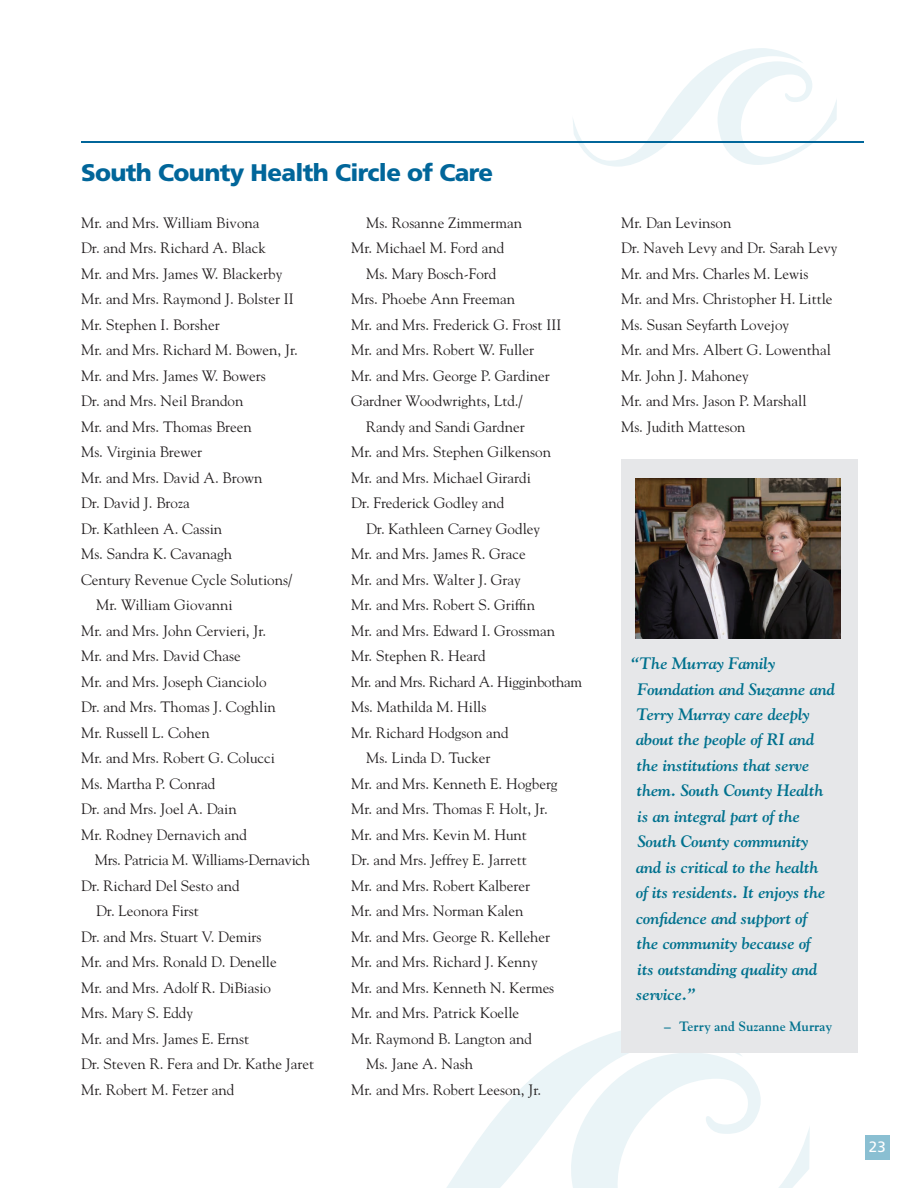
<style>
.page{position:relative;width:918px;height:1188px;background:#fff}
.page>*{position:absolute;margin:0;border:0;box-sizing:border-box;transform-origin:0 0}
.t1{font:900 24px "Frutiger";letter-spacing:-.025em;color:#01669a}
.t2{font:italic 700 16.5px/25.5px "Goudy";letter-spacing:-.01em;color:#00718e}
.t3{font:15px/25.5px "Goudy";color:#231f20}
.t4{font:15px "Goudy";letter-spacing:-.02em;color:#231f20}
.t5{font:15px "Frutiger";color:#fff}
.t6{font:700 13.5px "Goudy";color:#00718e}
</style>
<div class="page">
<svg style="left:447px;top:1031px;width:174px;height:157px"></svg>
<svg style="left:565px;top:1052px;width:245px;height:136px"></svg>
<div style="left:865px;top:1135px;width:25px;height:24px;background:#8abfd2"></div>
<svg style="left:572px;top:48px;width:265px;height:119px"></svg>
<hr style="left:81px;top:142px;width:783px;height:1px;background:#01669a">
<div style="left:621px;top:459px;width:236px;height:594px;background:#e6e7e9"></div>
<img style="left:636px;top:478px;width:205px;height:160px">
<h1 class="t1" style="left:81px;top:158px;width:414px">South County Health Circle of Care</h1>
<p class="t3" style="left:81px;top:209px;width:180px">Mr. and Mrs. William Bivona</p>
<p class="t3" style="left:81px;top:235px;width:186px">Dr. and Mrs. Richard A. Black</p>
<p class="t3" style="left:81px;top:260px;width:203px">Mr. and Mrs. James W. Blackerby</p>
<p class="t3" style="left:81px;top:286px;width:214px">Mr. and Mrs. Raymond J. Bolster II</p>
<p class="t3" style="left:81px;top:311px;width:140px">Mr. Stephen I. Borsher</p>
<p class="t3" style="left:81px;top:337px;width:219px">Mr. and Mrs. Richard M. Bowen, Jr.</p>
<p class="t3" style="left:81px;top:362px;width:186px">Mr. and Mrs. James W. Bowers</p>
<p class="t3" style="left:81px;top:388px;width:164px">Dr. and Mrs. Neil Brandon</p>
<p class="t3" style="left:81px;top:413px;width:172px">Mr. and Mrs. Thomas Breen</p>
<p class="t3" style="left:81px;top:439px;width:123px">Ms. Virginia Brewer</p>
<p class="t3" style="left:81px;top:464px;width:183px">Mr. and Mrs. David A. Brown</p>
<p class="t3" style="left:81px;top:490px;width:110px">Dr. David J. Broza</p>
<p class="t3" style="left:81px;top:515px;width:143px">Dr. Kathleen A. Cassin</p>
<p class="t3" style="left:81px;top:541px;width:153px">Ms. Sandra K. Cavanagh</p>
<p class="t3" style="left:81px;top:566px;width:213px">Century Revenue Cycle Solutions/</p>
<p class="t3" style="left:96px;top:592px;width:138px">Mr. William Giovanni</p>
<p class="t3" style="left:81px;top:617px;width:187px">Mr. and Mrs. John Cervieri, Jr.</p>
<p class="t3" style="left:81px;top:643px;width:161px">Mr. and Mrs. David Chase</p>
<p class="t3" style="left:81px;top:668px;width:187px">Mr. and Mrs. Joseph Cianciolo</p>
<p class="t3" style="left:81px;top:694px;width:197px">Dr. and Mrs. Thomas J. Coghlin</p>
<p class="t3" style="left:81px;top:719px;width:130px">Mr. Russell L. Cohen</p>
<p class="t3" style="left:81px;top:745px;width:196px">Mr. and Mrs. Robert G. Colucci</p>
<p class="t3" style="left:81px;top:770px;width:136px">Ms. Martha P. Conrad</p>
<p class="t3" style="left:81px;top:796px;width:157px">Dr. and Mrs. Joel A. Dain</p>
<p class="t3" style="left:81px;top:821px;width:167px">Mr. Rodney Dernavich and</p>
<p class="t4" style="left:95px;top:851px;width:217px">Mrs. Patricia M. Williams-Dernavich</p>
<p class="t3" style="left:81px;top:872px;width:160px">Dr. Richard Del Sesto and</p>
<p class="t3" style="left:96px;top:898px;width:104px">Dr. Leonora First</p>
<p class="t3" style="left:81px;top:923px;width:182px">Dr. and Mrs. Stuart V. Demirs</p>
<p class="t3" style="left:81px;top:949px;width:197px">Mr. and Mrs. Ronald D. Denelle</p>
<p class="t3" style="left:81px;top:974px;width:192px">Mr. and Mrs. Adolf R. DiBiasio</p>
<p class="t3" style="left:81px;top:1000px;width:114px">Mrs. Mary S. Eddy</p>
<p class="t3" style="left:81px;top:1025px;width:170px">Mr. and Mrs. James E. Ernst</p>
<p class="t3" style="left:81px;top:1051px;width:235px">Dr. Steven R. Fera and Dr. Kathe Jaret</p>
<p class="t3" style="left:81px;top:1076px;width:155px">Mr. Robert M. Fetzer and</p>
<p class="t3" style="left:366px;top:209px;width:158px">Ms. Rosanne Zimmerman</p>
<p class="t3" style="left:351px;top:235px;width:155px">Mr. Michael M. Ford and</p>
<p class="t3" style="left:366px;top:260px;width:132px">Ms. Mary Bosch-Ford</p>
<p class="t3" style="left:351px;top:286px;width:166px">Mrs. Phoebe Ann Freeman</p>
<p class="t3" style="left:351px;top:311px;width:212px">Mr. and Mrs. Frederick G. Frost III</p>
<p class="t3" style="left:351px;top:337px;width:185px">Mr. and Mrs. Robert W. Fuller</p>
<p class="t3" style="left:351px;top:362px;width:200px">Mr. and Mrs. George P. Gardiner</p>
<p class="t3" style="left:351px;top:388px;width:173px">Gardner Woodwrights, Ltd./</p>
<p class="t3" style="left:366px;top:413px;width:160px">Randy and Sandi Gardner</p>
<p class="t3" style="left:351px;top:439px;width:202px">Mr. and Mrs. Stephen Gilkenson</p>
<p class="t3" style="left:351px;top:464px;width:181px">Mr. and Mrs. Michael Girardi</p>
<p class="t3" style="left:351px;top:490px;width:155px">Dr. Frederick Godley and</p>
<p class="t3" style="left:366px;top:515px;width:176px">Dr. Kathleen Carney Godley</p>
<p class="t3" style="left:351px;top:541px;width:176px">Mr. and Mrs. James R. Grace</p>
<p class="t3" style="left:351px;top:566px;width:171px">Mr. and Mrs. Walter J. Gray</p>
<p class="t3" style="left:351px;top:592px;width:186px">Mr. and Mrs. Robert S. Griffin</p>
<p class="t3" style="left:351px;top:617px;width:206px">Mr. and Mrs. Edward I. Grossman</p>
<p class="t3" style="left:351px;top:643px;width:136px">Mr. Stephen R. Heard</p>
<p class="t4" style="left:351px;top:672px;width:233px">Mr. and Mrs. Richard A. Higginbotham</p>
<p class="t3" style="left:351px;top:694px;width:137px">Ms. Mathilda M. Hills</p>
<p class="t3" style="left:351px;top:719px;width:159px">Mr. Richard Hodgson and</p>
<p class="t3" style="left:366px;top:745px;width:126px">Ms. Linda D. Tucker</p>
<p class="t3" style="left:351px;top:770px;width:208px">Mr. and Mrs. Kenneth E. Hogberg</p>
<p class="t3" style="left:351px;top:796px;width:198px">Mr. and Mrs. Thomas F. Holt, Jr.</p>
<p class="t3" style="left:351px;top:821px;width:177px">Mr. and Mrs. Kevin M. Hunt</p>
<p class="t3" style="left:351px;top:847px;width:177px">Dr. and Mrs. Jeffrey E. Jarrett</p>
<p class="t3" style="left:351px;top:872px;width:181px">Mr. and Mrs. Robert Kalberer</p>
<p class="t3" style="left:351px;top:898px;width:174px">Mr. and Mrs. Norman Kalen</p>
<p class="t3" style="left:351px;top:923px;width:201px">Mr. and Mrs. George R. Kelleher</p>
<p class="t3" style="left:351px;top:949px;width:188px">Mr. and Mrs. Richard J. Kenny</p>
<p class="t3" style="left:351px;top:974px;width:205px">Mr. and Mrs. Kenneth N. Kermes</p>
<p class="t3" style="left:351px;top:1000px;width:170px">Mr. and Mrs. Patrick Koelle</p>
<p class="t3" style="left:351px;top:1025px;width:182px">Mr. Raymond B. Langton and</p>
<p class="t3" style="left:366px;top:1051px;width:109px">Ms. Jane A. Nash</p>
<p class="t3" style="left:351px;top:1076px;width:192px">Mr. and Mrs. Robert Leeson, Jr.</p>
<p class="t3" style="left:621px;top:209px;width:218px">Mr. Dan Levinson<br>Dr. Naveh Levy and Dr. Sarah Levy<br>Mr. and Mrs. Charles M. Lewis<br>Mr. and Mrs. Christopher H. Little<br>Ms. Susan Seyfarth Lovejoy<br>Mr. and Mrs. Albert G. Lowenthal<br>Mr. John J. Mahoney<br>Mr. and Mrs. Jason P. Marshall<br>Ms. Judith Matteson</p>
<p class="t2" style="left:631px;top:650px;width:205px">“The Murray Family<br>Foundation and Suzanne and<br>Terry Murray care deeply about the people of RI and the institutions that serve them. South County Health<br>is an integral part of the<br>South County community<br>and is critical to the health<br>of its residents. It enjoys the confidence and support of<br>the community because of<br>its outstanding quality and service.”</p>
<p class="t6" style="left:664px;top:1018px;width:170px">– Terry and Suzanne Murray</p>
<p class="t5" style="left:869px;top:1138px;width:18px">23</p>
</div>
